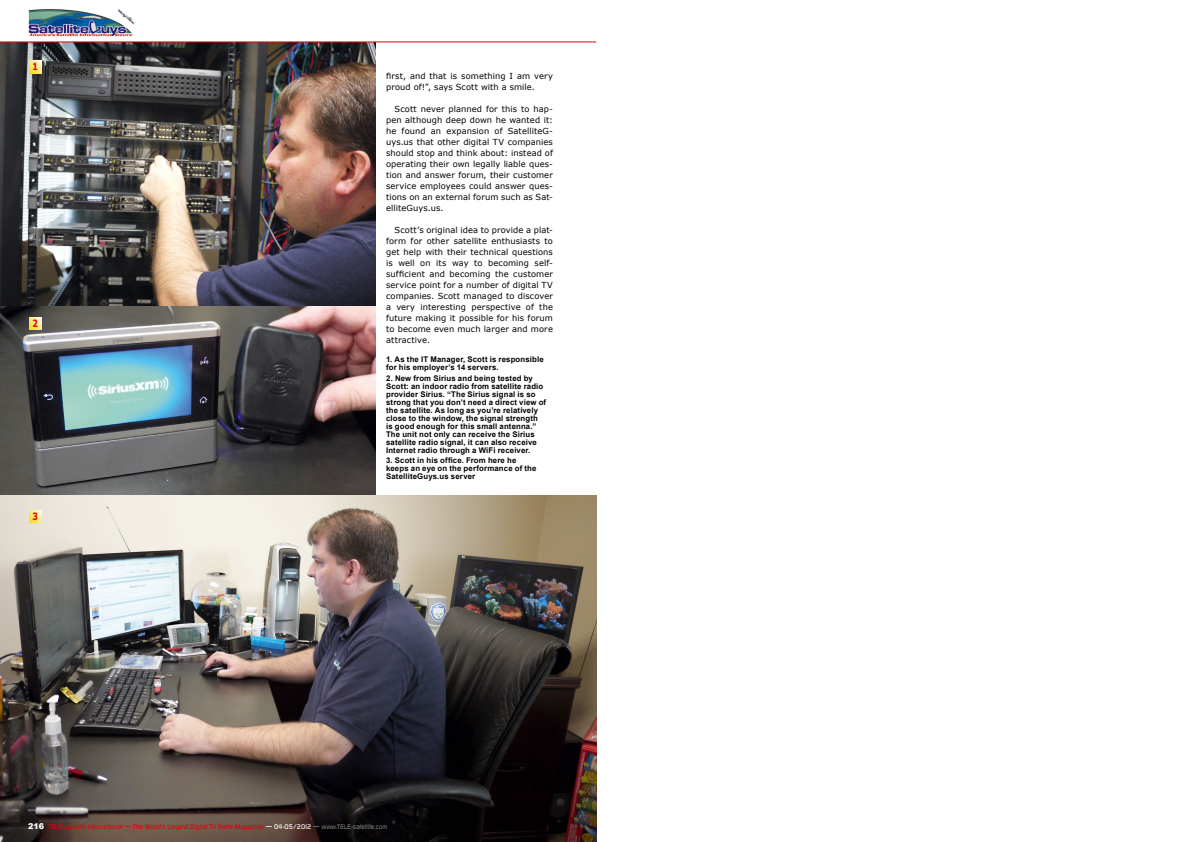
<style>
.page{position:relative;width:1191px;height:842px;background:#fff}
.page>*{position:absolute;margin:0;border:0;box-sizing:border-box;transform-origin:0 0}
.t1{font:700 10px "Verdana";color:#e3020a;scale:.77 1}
.t2{font:8.3px/11px "Verdana";letter-spacing:.01em;color:#000;text-align:justify}
.t3{font:700 7.8px/8px "Arial";letter-spacing:.02em;color:#000}
.t4{font:500 6.5px "Digital";color:#e3000b}
.s1{font-family:"Arial";font-weight:900;font-size:8px;color:#fff}
.s2{color:#fff}
.s3{color:#7a7b7a}
</style>
<div class="page">
<img style="left:0;top:43px;width:375px;height:452px">
<img style="left:0;top:495px;width:596px;height:347px">
<hr style="left:0;top:42px;width:596px;height:1px;background:#e3000b">
<svg style="left:29px;top:61px;width:12px;height:12px"></svg>
<svg style="left:29px;top:317px;width:12px;height:13px"></svg>
<svg style="left:29px;top:510px;width:12px;height:13px"></svg>
<img style="left:28px;top:9px;width:106px;height:27px">
<p class="t1" style="left:32px;top:60px;width:9px">1</p>
<p class="t1" style="left:32px;top:317px;width:9px">2</p>
<p class="t1" style="left:32px;top:509px;width:9px">3</p>
<p class="t2" style="left:386px;top:71px;width:168px">first, and that is something I am very proud of!”, says Scott with a smile.</p>
<p class="t2" style="left:386px;top:104px;width:168px;text-indent:9px">Scott never planned for this to hap&shy;pen although deep down he wanted it: he found an expansion of SatelliteG&shy;uys.us that other digital TV companies should stop and think about: instead of operating their own legally liable ques&shy;tion and answer forum, their customer service employees could answer ques&shy;tions on an external forum such as Sat&shy;elliteGuys.us.</p>
<p class="t2" style="left:386px;top:225px;width:168px;text-indent:9px">Scott’s original idea to provide a plat&shy;form for other satellite enthusiasts to get help with their technical questions is well on its way to becoming self&shy;sufficient and becoming the customer service point for a number of digital TV companies. Scott managed to discover a very interesting perspective of the future making it possible for his forum to become even much larger and more attractive.</p>
<p class="t3" style="left:386px;top:355px;width:159px">1. As the IT Manager, Scott is responsible for his employer’s 14 servers.</p>
<p class="t3" style="left:386px;top:374px;width:162px">2. New from Sirius and being tested by Scott: an indoor radio from satellite radio provider Sirius. “The Sirius signal is so strong that you don’t need a direct view of the satellite. As long as you’re relatively close to the window, the signal strength is good enough for this small antenna.” The unit not only can receive the Sirius satellite radio signal, it can also receive Internet radio through a WiFi receiver.</p>
<p class="t3" style="left:386px;top:457px;width:152px">3. Scott in his office. From here he keeps an eye on the performance of the<br>SatelliteGuys.us server</p>
<p class="t4" style="left:28px;top:823px;width:361px"><span class="s1">216</span> TELE-satellite International — The World‘s Largest Digital TV Trade Magazine <span class="s2">— 04-05/2012</span> <span class="s3">— www.TELE-satellite.com</span></p>
</div>
